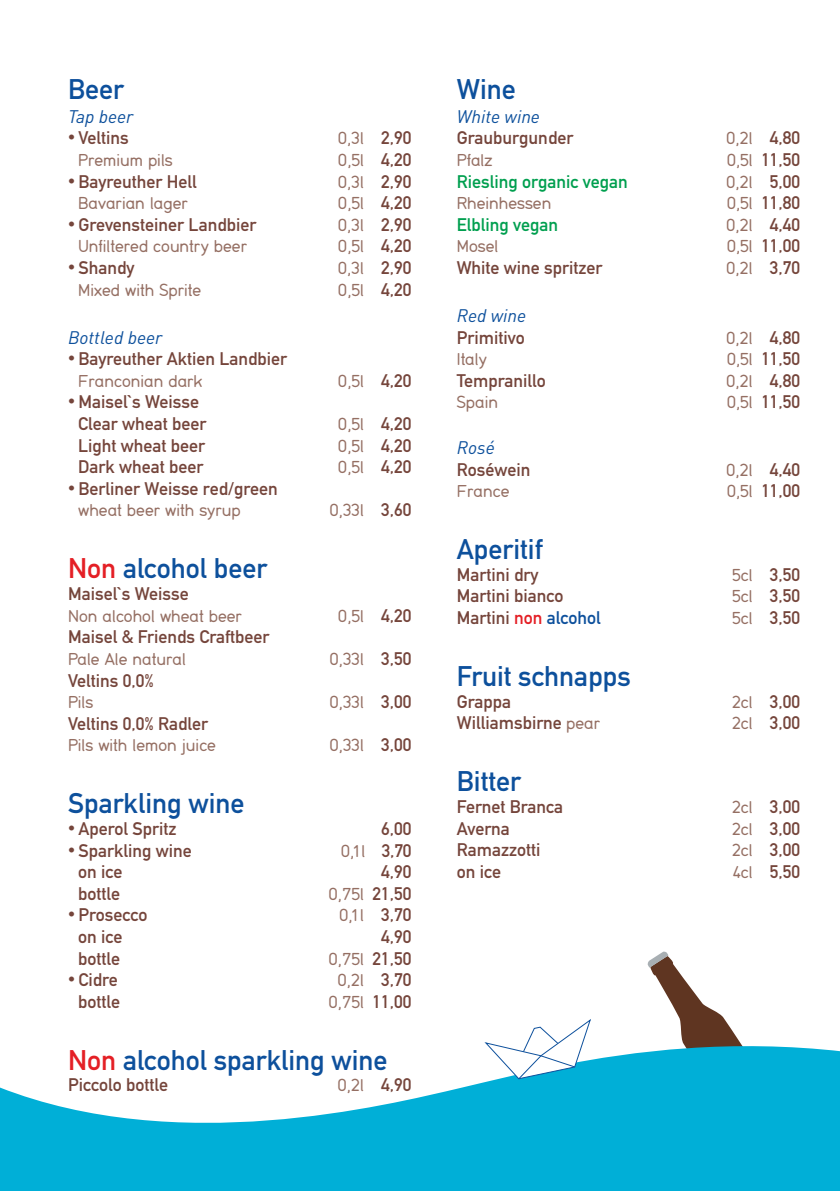
<style>
.page{position:relative;width:840px;height:1191px;background:#fff}
.page>*{position:absolute;margin:0;border:0;box-sizing:border-box;transform-origin:0 0}
.t1{font:28px "DIN Mittelschrift";color:#0d509c}
.t2{font:18px/21.6px "DIN Mittelschrift";color:#75453b;text-align:center}
.t3{font:18px "Din 16";color:#956f63}
.t4{font:italic 18px "DIN";color:#0d509c}
.t5{font:18px "DIN Mittelschrift";color:#009f4f}
.s1{font-size:14px}
.s2{font-family:"DIN Mittelschrift";color:#75453b}
.s3{color:#e41f25}
.s4{font-family:"Din 16";color:#956f63}
.s5{color:#0d509c}
</style>
<div class="page">
<svg style="left:647px;top:951px;width:59px;height:55px"></svg>
<svg style="left:0;top:1006px;width:839px;height:185px;fill:#00afd7"></svg>
<svg style="left:482px;top:1018px;width:109px;height:62px"></svg>
<h1 class="t1" style="left:68px;top:72px;width:57px">Beer</h1>
<p class="t4" style="left:68px;top:105px;width:67px">Tap beer</p>
<p class="t2" style="left:68px;top:127px;width:62px"><span class="s1">•</span> Veltins</p>
<p class="t3" style="left:338px;top:126px;width:75px">0,3l <span class="s2">2,90</span></p>
<p class="t3" style="left:78px;top:148px;width:96px">Premium pils</p>
<p class="t3" style="left:338px;top:148px;width:75px">0,5l <span class="s2">4,20</span></p>
<p class="t2" style="left:68px;top:170px;width:130px"><span class="s1">•</span> Bayreuther Hell</p>
<p class="t3" style="left:338px;top:169px;width:75px">0,3l <span class="s2">2,90</span></p>
<p class="t3" style="left:78px;top:191px;width:111px">Bavarian lager</p>
<p class="t3" style="left:338px;top:191px;width:75px">0,5l <span class="s2">4,20</span></p>
<p class="t2" style="left:68px;top:214px;width:190px"><span class="s1">•</span> Grevensteiner Landbier</p>
<p class="t3" style="left:338px;top:213px;width:75px">0,3l <span class="s2">2,90</span></p>
<p class="t3" style="left:78px;top:234px;width:170px">Unfiffiifiltered country beer</p>
<p class="t3" style="left:338px;top:234px;width:75px">0,5l <span class="s2">4,20</span></p>
<p class="t2" style="left:68px;top:257px;width:68px"><span class="s1">•</span> Shandy</p>
<p class="t3" style="left:338px;top:256px;width:75px">0,3l <span class="s2">2,90</span></p>
<p class="t3" style="left:78px;top:277px;width:124px">Mixed with Sprite</p>
<p class="t3" style="left:338px;top:277px;width:75px">0,5l <span class="s2">4,20</span></p>
<p class="t4" style="left:68px;top:326px;width:96px">Bottled beer</p>
<p class="t2" style="left:68px;top:348px;width:220px"><span class="s1">•</span> Bayreuther Aktien Landbier</p>
<p class="t3" style="left:78px;top:369px;width:126px">Franconian dark</p>
<p class="t3" style="left:338px;top:369px;width:75px">0,5l <span class="s2">4,20</span></p>
<p class="t2" style="left:68px;top:391px;width:140px"><span class="s1">•</span> Maisel`s Weisse<br>Clear wheat beer</p>
<p class="t3" style="left:338px;top:412px;width:75px">0,5l <span class="s2">4,20</span></p>
<p class="t2" style="left:78px;top:434px;width:128px">Light wheat beer</p>
<p class="t3" style="left:338px;top:433px;width:75px">0,5l <span class="s2">4,20</span></p>
<p class="t2" style="left:78px;top:456px;width:127px">Dark wheat beer</p>
<p class="t3" style="left:338px;top:455px;width:75px">0,5l <span class="s2">4,20</span></p>
<p class="t2" style="left:68px;top:478px;width:211px"><span class="s1">•</span> Berliner Weisse red/green</p>
<p class="t3" style="left:78px;top:498px;width:164px">wheat beer with syrup</p>
<p class="t3" style="left:329px;top:498px;width:83px">0,33l <span class="s2">3,60</span></p>
<h1 class="t1" style="left:68px;top:552px;width:200px"><span class="s3">Non</span> alcohol beer</h1>
<p class="t2" style="left:68px;top:583px;width:122px">Maisel`s Weisse</p>
<p class="t3" style="left:68px;top:603px;width:175px">Non alcohol wheat beer</p>
<p class="t3" style="left:338px;top:603px;width:75px">0,5l <span class="s2">4,20</span></p>
<p class="t2" style="left:68px;top:626px;width:203px">Maisel &amp; Friends Craftbeer</p>
<p class="t3" style="left:68px;top:647px;width:119px">Pale Ale natural</p>
<p class="t3" style="left:329px;top:647px;width:83px">0,33l <span class="s2">3,50</span></p>
<p class="t2" style="left:68px;top:669px;width:87px">Veltins 0,0%</p>
<p class="t3" style="left:68px;top:690px;width:27px">Pils</p>
<p class="t3" style="left:329px;top:690px;width:83px">0,33l <span class="s2">3,00</span></p>
<p class="t2" style="left:68px;top:712px;width:141px">Veltins 0,0% Radler</p>
<p class="t3" style="left:68px;top:733px;width:149px">Pils with lemon juice</p>
<p class="t3" style="left:329px;top:733px;width:83px">0,33l <span class="s2">3,00</span></p>
<h1 class="t1" style="left:68px;top:787px;width:178px">Sparkling wine</h1>
<p class="t2" style="left:68px;top:818px;width:110px"><span class="s1">•</span> Aperol Spritz</p>
<p class="t2" style="left:381px;top:818px;width:32px">6,00</p>
<p class="t2" style="left:68px;top:839px;width:125px"><span class="s1">•</span> Sparkling wine</p>
<p class="t3" style="left:341px;top:838px;width:72px">0,1l <span class="s2">3,70</span></p>
<p class="t2" style="left:78px;top:861px;width:46px">on ice</p>
<p class="t2" style="left:381px;top:861px;width:32px">4,90</p>
<p class="t2" style="left:78px;top:882px;width:43px">bottle</p>
<p class="t3" style="left:328px;top:881px;width:84px">0,75l <span class="s2">21,50</span></p>
<p class="t2" style="left:68px;top:904px;width:81px"><span class="s1">•</span> Prosecco</p>
<p class="t3" style="left:339px;top:903px;width:74px">0,1l <span class="s2">3,70</span></p>
<p class="t2" style="left:78px;top:926px;width:46px">on ice</p>
<p class="t2" style="left:381px;top:926px;width:32px">4,90</p>
<p class="t2" style="left:78px;top:947px;width:43px">bottle</p>
<p class="t3" style="left:328px;top:946px;width:84px">0,75l <span class="s2">21,50</span></p>
<p class="t2" style="left:68px;top:969px;width:51px"><span class="s1">•</span> Cidre</p>
<p class="t3" style="left:337px;top:968px;width:75px">0,2l <span class="s2">3,70</span></p>
<p class="t2" style="left:78px;top:990px;width:43px">bottle</p>
<p class="t3" style="left:328px;top:989px;width:84px">0,75l <span class="s2">11,00</span></p>
<h1 class="t1" style="left:68px;top:1043px;width:321px"><span class="s3">Non</span> alcohol sparkling wine</h1>
<p class="t2" style="left:68px;top:1074px;width:101px">Piccolo bottle</p>
<p class="t3" style="left:337px;top:1073px;width:75px">0,2l <span class="s2">4,90</span></p>
<h1 class="t1" style="left:456px;top:72px;width:61px">Wine</h1>
<p class="t4" style="left:456px;top:105px;width:85px">White wine</p>
<p class="t2" style="left:456px;top:127px;width:118px">Grauburgunder</p>
<p class="t3" style="left:726px;top:126px;width:75px">0,2l <span class="s2">4,80</span></p>
<p class="t3" style="left:456px;top:148px;width:37px">Pfalz</p>
<p class="t2" style="left:726px;top:149px;width:75px"><span class="s4">0,5l</span> 11,50</p>
<p class="t5" style="left:456px;top:171px;width:172px">Riesling organic vegan</p>
<p class="t3" style="left:726px;top:169px;width:75px">0,2l <span class="s2">5,00</span></p>
<p class="t3" style="left:456px;top:191px;width:96px">Rheinhessen</p>
<p class="t2" style="left:726px;top:192px;width:75px"><span class="s4">0,5l</span> 11,80</p>
<p class="t5" style="left:456px;top:214px;width:103px">Elbling vegan</p>
<p class="t3" style="left:726px;top:213px;width:75px">0,2l <span class="s2">4,40</span></p>
<p class="t3" style="left:456px;top:234px;width:43px">Mosel</p>
<p class="t2" style="left:726px;top:235px;width:75px"><span class="s4">0,5l</span> 11,00</p>
<p class="t2" style="left:456px;top:257px;width:147px">White wine spritzer</p>
<p class="t3" style="left:726px;top:256px;width:75px">0,2l <span class="s2">3,70</span></p>
<p class="t4" style="left:456px;top:304px;width:71px">Red wine</p>
<p class="t2" style="left:456px;top:326px;width:69px">Primitivo</p>
<p class="t3" style="left:726px;top:325px;width:75px">0,2l <span class="s2">4,80</span></p>
<p class="t3" style="left:456px;top:347px;width:31px">Italy</p>
<p class="t2" style="left:726px;top:348px;width:75px"><span class="s4">0,5l</span> 11,50</p>
<p class="t2" style="left:456px;top:370px;width:90px">Tempranillo</p>
<p class="t3" style="left:726px;top:369px;width:75px">0,2l <span class="s2">4,80</span></p>
<p class="t3" style="left:456px;top:390px;width:43px">Spain</p>
<p class="t2" style="left:726px;top:391px;width:75px"><span class="s4">0,5l</span> 11,50</p>
<p class="t4" style="left:456px;top:436px;width:39px">Rosé</p>
<p class="t2" style="left:456px;top:458px;width:75px">Roséwein</p>
<p class="t3" style="left:726px;top:457px;width:75px">0,2l <span class="s2">4,40</span></p>
<p class="t3" style="left:456px;top:479px;width:54px">France</p>
<p class="t2" style="left:726px;top:480px;width:75px"><span class="s4">0,5l</span> 11,00</p>
<h1 class="t1" style="left:456px;top:533px;width:87px">Aperitif</h1>
<p class="t2" style="left:456px;top:564px;width:83px">Martini dry</p>
<p class="t2" style="left:732px;top:564px;width:69px"><span class="s4">5cl</span> 3,50</p>
<p class="t2" style="left:456px;top:585px;width:108px">Martini bianco</p>
<p class="t2" style="left:732px;top:585px;width:69px"><span class="s4">5cl</span> 3,50</p>
<p class="t2" style="left:456px;top:607px;width:145px">Martini <span class="s3">non</span> <span class="s5">alcohol</span></p>
<p class="t2" style="left:732px;top:607px;width:69px"><span class="s4">5cl</span> 3,50</p>
<h1 class="t1" style="left:456px;top:660px;width:175px">Fruit schnapps</h1>
<p class="t2" style="left:456px;top:690px;width:56px">Grappa</p>
<p class="t2" style="left:731px;top:690px;width:70px"><span class="s4">2cl</span> 3,00</p>
<p class="t2" style="left:456px;top:712px;width:145px">Williamsbirne <span class="s4">pear</span></p>
<p class="t2" style="left:731px;top:712px;width:70px"><span class="s4">2cl</span> 3,00</p>
<h1 class="t1" style="left:456px;top:765px;width:66px">Bitter</h1>
<p class="t2" style="left:456px;top:796px;width:108px">Fernet Branca</p>
<p class="t2" style="left:731px;top:796px;width:70px"><span class="s4">2cl</span> 3,00</p>
<p class="t2" style="left:456px;top:817px;width:54px">Averna</p>
<p class="t2" style="left:731px;top:817px;width:70px"><span class="s4">2cl</span> 3,00</p>
<p class="t2" style="left:456px;top:839px;width:85px">Ramazzotti</p>
<p class="t2" style="left:731px;top:839px;width:70px"><span class="s4">2cl</span> 3,00</p>
<p class="t2" style="left:456px;top:860px;width:46px">on ice</p>
<p class="t2" style="left:732px;top:860px;width:69px"><span class="s4">4cl</span> 5,50</p>
</div>
